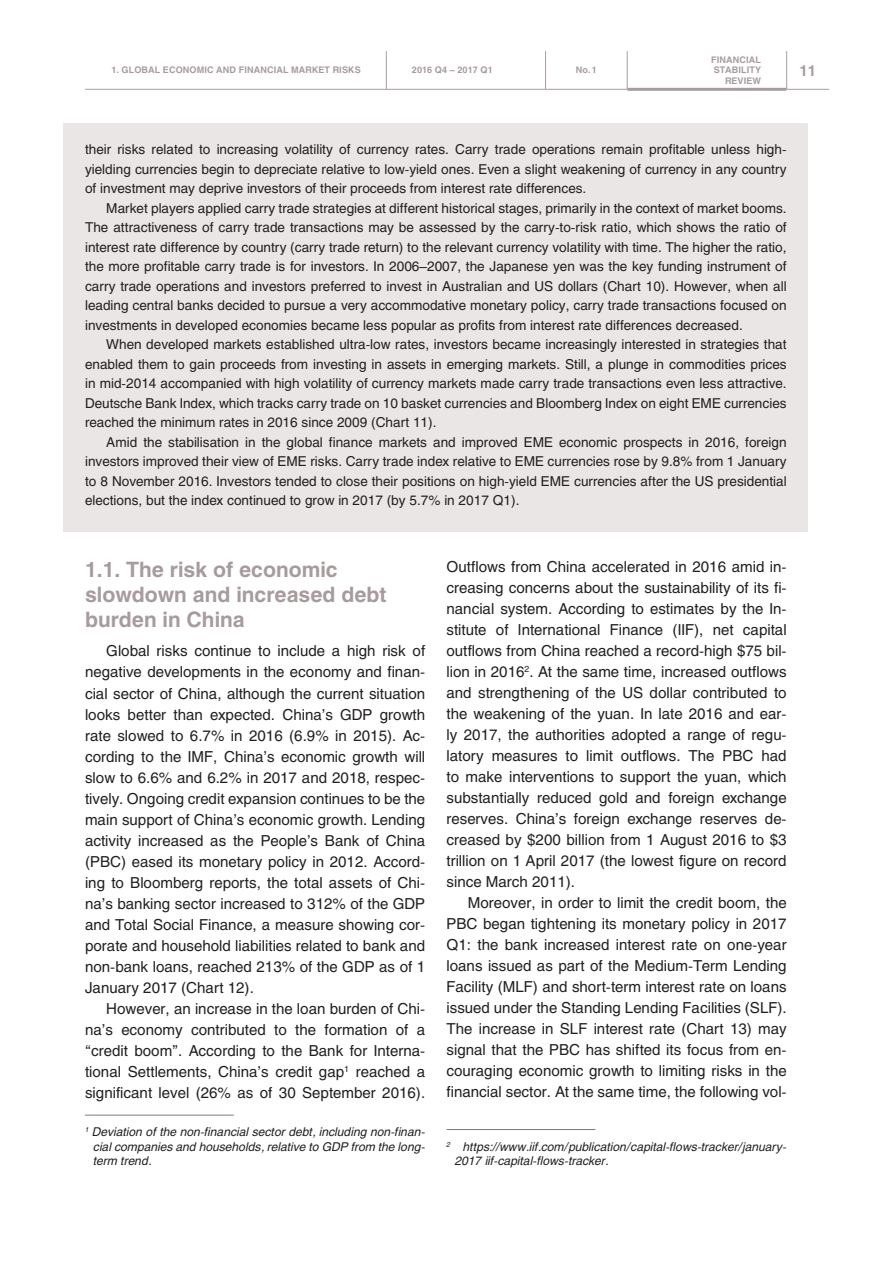
<style>
.page{position:relative;width:893px;height:1263px;background:#fff}
.page>*{position:absolute;margin:0;border:0;box-sizing:border-box;transform-origin:0 0}
.Раздел{font:700 21px/25.2px "Helios";color:#a89b9d}
.текст{font:15px/21px "Helios";color:#231f20;text-align:justify}
.t1{font:700 15px "Helios";color:#a89b9d}
.текст-box{font:13.5px/19.5px "Helios";color:#231f20;text-align:justify}
.Сноска{font:italic 12px/14.4px "Helios";color:#231f20;text-align:justify}
.t2{font:700 9px/10.5px "Helios";letter-spacing:.01em;color:#a89b9d;text-align:right}
</style>
<div class="page">
<hr style="left:386px;top:51px;width:1px;height:38px;background:#a89b9d">
<hr style="left:545px;top:51px;width:1px;height:38px;background:#a89b9d">
<hr style="left:627px;top:51px;width:1px;height:38px;background:#a89b9d">
<hr style="left:786px;top:51px;width:1px;height:38px;background:#a89b9d">
<hr style="left:85px;top:89px;width:301px;height:1px;background:#a89b9d">
<hr style="left:386px;top:89px;width:160px;height:1px;background:#a89b9d">
<hr style="left:546px;top:89px;width:81px;height:1px;background:#a89b9d">
<hr style="left:786px;top:89px;width:43px;height:1px;background:#a89b9d">
<hr style="left:627px;top:88px;width:159px;height:3px;background:#a89b9d">
<hr style="left:85px;top:1115px;width:149px;height:1px;background:#877970">
<hr style="left:446px;top:1129px;width:149px;height:1px;background:#877970">
<div style="left:64px;top:123px;width:744px;height:408px;background:#eae6e6"></div>
<p class="t2" style="left:111px;top:65px;width:251px">1. GLOBAL ECONOMIC AND FINANCIAL MARKET RISKS</p>
<p class="t2" style="left:412px;top:65px;width:82px">2016 Q4 – 2017 Q1</p>
<p class="t2" style="left:576px;top:65px;width:22px">No.1</p>
<p class="t2" style="left:711px;top:54px;width:51px">FINANCIAL<br>STABILITY<br>REVIEW</p>
<p class="t1" style="left:799px;top:61px;width:18px">11</p>
<p class="текст-box" style="left:85px;top:139px;width:703px">their risks related to increasing volatility of currency rates. Carry trade operations remain profitable unless high&shy;yielding currencies begin to depreciate relative to low-yield ones. Even a slight weakening of currency in any country of investment may deprive investors of their proceeds from interest rate differences.</p>
<p class="текст-box" style="left:85px;top:198px;width:703px;text-indent:21px">Market players applied carry trade strategies at different historical stages, primarily in the context of market booms.<br>The attractiveness of carry trade transactions may be assessed by the carry-to-risk ratio, which shows the ratio of interest rate difference by country (carry trade return) to the relevant currency volatility with time. The higher the ratio, the more profitable carry trade is for investors. In 2006–2007, the Japanese yen was the key funding instrument of carry trade operations and investors preferred to invest in Australian and US dollars (Chart 10). However, when all leading central banks decided to pursue a very accommodative monetary policy, carry trade transactions focused on investments in developed economies became less popular as profits from interest rate differences decreased.</p>
<p class="текст-box" style="left:85px;top:334px;width:703px;text-indent:21px">When developed markets established ultra-low rates, investors became increasingly interested in strategies that enabled them to gain proceeds from investing in assets in emerging markets. Still, a plunge in commodities prices in mid-2014 accompanied with high volatility of currency markets made carry trade transactions even less attractive.<br>Deutsche Bank Index, which tracks carry trade on 10 basket currencies and Bloomberg Index on eight EME currencies reached the minimum rates in 2016 since 2009 (Chart 11).</p>
<p class="текст-box" style="left:85px;top:432px;width:703px;text-indent:21px">Amid the stabilisation in the global finance markets and improved EME economic prospects in 2016, foreign investors improved their view of EME risks. Carry trade index relative to EME currencies rose by 9.8% from 1 January to 8 November 2016. Investors tended to close their positions on high-yield EME currencies after the US presidential elections, but the index continued to grow in 2017 (by 5.7% in 2017 Q1).</p>
<p class="Раздел" style="left:85px;top:556px;width:303px">1.1. The risk of economic slowdown and increased debt burden in China</p>
<p class="текст" style="left:85px;top:640px;width:342px;text-indent:21px">Global risks continue to include a high risk of negative developments in the economy and finan&shy;cial sector of China, although the current situation looks better than expected. China’s GDP growth rate slowed to 6.7% in 2016 (6.9% in 2015). Ac&shy;cording to the IMF, China’s economic growth will slow to 6.6% and 6.2% in 2017 and 2018, respec&shy;tively. Ongoing credit expansion continues to be the main support of China’s economic growth. Lending activity increased as the People’s Bank of China (PBC) eased its monetary policy in 2012. Accord&shy;ing to Bloomberg reports, the total assets of Chi&shy;na’s banking sector increased to 312% of the GDP and Total Social Finance, a measure showing cor&shy;porate and household liabilities related to bank and non-bank loans, reached 213% of the GDP as of 1<br>January 2017 (Chart 12).</p>
<p class="текст" style="left:85px;top:997px;width:342px;text-indent:21px">However, an increase in the loan burden of Chi&shy;na’s economy contributed to the formation of a “credit boom”. According to the Bank for Interna&shy;tional Settlements, China’s credit gap<sup>1</sup> reached a significant level (26% as of 30 September 2016).</p>
<p class="Сноска" style="left:94px;top:1124px;width:333px;text-indent:-9px"><sup>1</sup> Deviation of the non-financial sector debt, including non-finan&shy;cial companies and households, relative to GDP from the long&shy;term trend.</p>
<p class="текст" style="left:446px;top:556px;width:342px">Outflows from China accelerated in 2016 amid in&shy;creasing concerns about the sustainability of its fi&shy;nancial system. According to estimates by the In&shy;stitute of International Finance (IIF), net capital outflows from China reached a record-high $75 bil&shy;lion in 2016<sup>2</sup>. At the same time, increased outflows and strengthening of the US dollar contributed to the weakening of the yuan. In late 2016 and ear&shy;ly 2017, the authorities adopted a range of regu&shy;latory measures to limit outflows. The PBC had to make interventions to support the yuan, which substantially reduced gold and foreign exchange reserves. China’s foreign exchange reserves de&shy;creased by $200 billion from 1 August 2016 to $3 trillion on 1 April 2017 (the lowest figure on record since March 2011).</p>
<p class="текст" style="left:446px;top:892px;width:342px;text-indent:21px">Moreover, in order to limit the credit boom, the PBC began tightening its monetary policy in 2017<br>Q1: the bank increased interest rate on one-year loans issued as part of the Medium-Term Lending Facility (MLF) and short-term interest rate on loans issued under the Standing Lending Facilities (SLF).<br>The increase in SLF interest rate (Chart 13) may signal that the PBC has shifted its focus from en&shy;couraging economic growth to limiting risks in the financial sector. At the same time, the following vol-</p>
<p class="Сноска" style="left:455px;top:1139px;width:333px;text-indent:-9px"><sup>2</sup> https://www.iif.com/publication/capital-flows-tracker/january-<br>2017 iif-capital-flows-tracker.</p>
</div>
